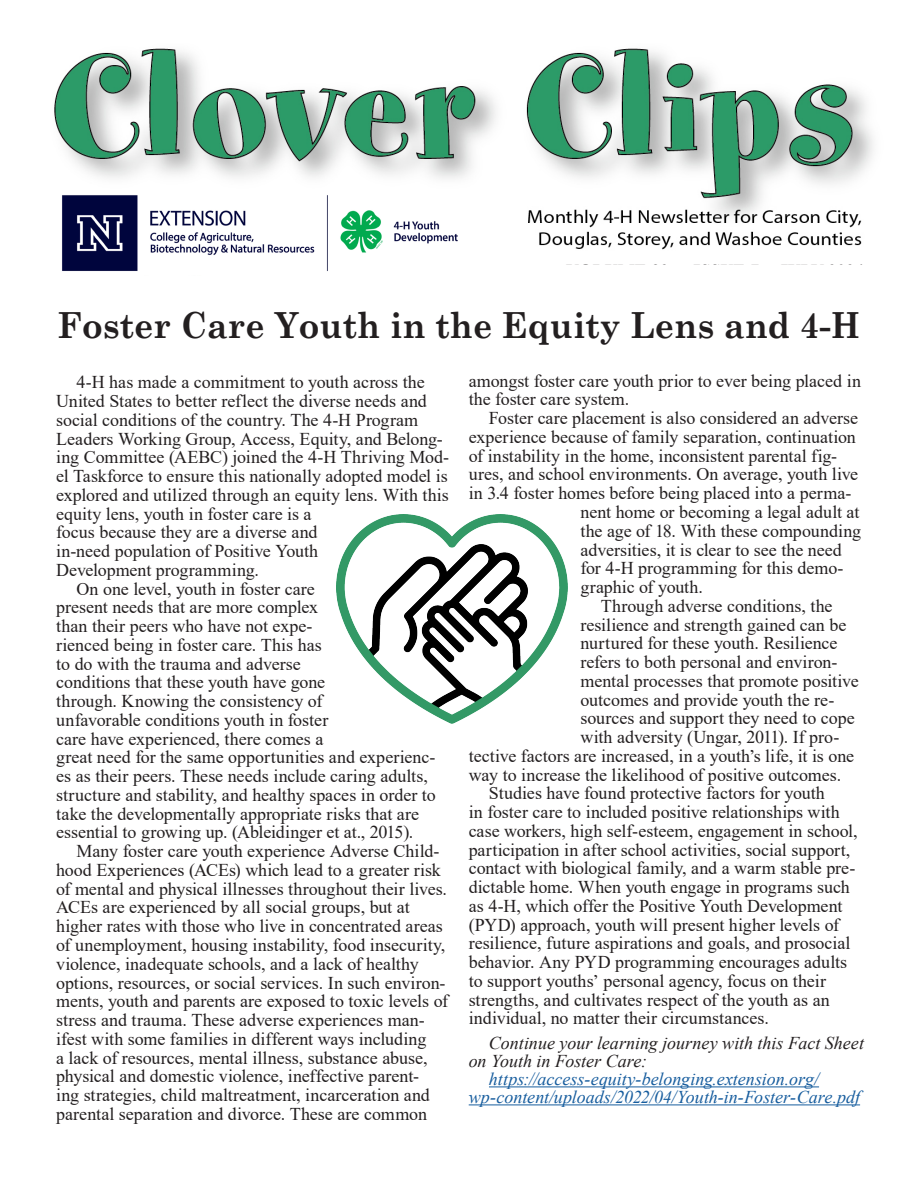
<style>
.page{position:relative;width:918px;height:1188px;background:#fff}
.page>*{position:absolute;margin:0;border:0;box-sizing:border-box;transform-origin:0 0}
.t1{font:700 36px "Century Schoolbook";color:#231f20;scale:.94 1}
.t2{font:18px/18.8px "Times New Roman";color:#231f20}
.t3{font:italic 18px/18px "Times New Roman";color:#175d9e}
.t4{font:italic 18px/18px "Times New Roman";color:#231f20}
</style>
<div class="page">
<img style="left:54px;top:48px;width:819px;height:202px">
<img style="left:56px;top:191px;width:407px;height:80px">
<hr style="left:489px;top:1086px;width:330px;height:1px;background:#175d9e">
<hr style="left:469px;top:1104px;width:391px;height:1px;background:#175d9e">
<img style="left:337px;top:515px;width:231px;height:209px">
<p class="t1" style="left:58px;top:297px;width:855px">Foster Care Youth in the Equity Lens and 4-H</p>
<p class="t2" style="left:56px;top:372px;width:394px;text-indent:20px">4-H has made a commitment to youth across the United States to better reflect the diverse needs and social conditions of the country. The 4-H Program Leaders Working Group, Access, Equity, and Belong&shy;ing Committee (AEBC) joined the 4-H Thriving Mod&shy;el Taskforce to ensure this nationally adopted model is explored and utilized through an equity lens. With this equity lens, youth in foster care is a<br>focus because they are a diverse and<br>in-need population of Positive Youth<br>Development programming.</p>
<p class="t2" style="left:56px;top:579px;width:381px;text-indent:20px">On one level, youth in foster care<br>present needs that are more complex<br>than their peers who have not expe-<br>rienced being in foster care. This has<br>to do with the trauma and adverse<br>conditions that these youth have gone<br>through. Knowing the consistency of<br>unfavorable conditions youth in foster<br>care have experienced, there comes a<br>great need for the same opportunities and experienc&shy;es as their peers. These needs include caring adults, structure and stability, and healthy spaces in order to take the developmentally appropriate risks that are essential to growing up. (Ableidinger et at., 2015).</p>
<p class="t2" style="left:56px;top:841px;width:394px;text-indent:20px">Many foster care youth experience Adverse Child&shy;hood Experiences (ACEs) which lead to a greater risk of mental and physical illnesses throughout their lives.<br>ACEs are experienced by all social groups, but at higher rates with those who live in concentrated areas of unemployment, housing instability, food insecurity, violence, inadequate schools, and a lack of healthy options, resources, or social services. In such environ&shy;ments, youth and parents are exposed to toxic levels of stress and trauma. These adverse experiences man&shy;ifest with some families in different ways including<br>a lack of resources, mental illness, substance abuse, physical and domestic violence, ineffective parent-<br>ing strategies, child maltreatment, incarceration and parental separation and divorce. These are common</p>
<p class="t2" style="left:469px;top:371px;width:394px">amongst foster care youth prior to ever being placed in the foster care system.</p>
<p class="t2" style="left:489px;top:408px;width:371px">Foster care placement is also considered an adverse</p>
<p class="t2" style="left:469px;top:427px;width:389px">experience because of family separation, continuation</p>
<p class="t2" style="left:469px;top:446px;width:370px">of instability in the home, inconsistent parental fig-</p>
<p class="t2" style="left:469px;top:465px;width:391px">ures, and school environments. On average, youth live</p>
<p class="t2" style="left:469px;top:483px;width:384px">in 3.4 foster homes before being placed into a perma-</p>
<p class="t2" style="left:581px;top:502px;width:280px">nent home or becoming a legal adult at</p>
<p class="t2" style="left:581px;top:521px;width:282px">the age of 18. With these compounding</p>
<p class="t2" style="left:581px;top:540px;width:263px">adversities, it is clear to see the need</p>
<p class="t2" style="left:581px;top:558px;width:265px">for 4-H programming for this demo-</p>
<p class="t2" style="left:581px;top:577px;width:124px">graphic of youth.</p>
<p class="t2" style="left:601px;top:596px;width:233px">Through adverse conditions, the</p>
<p class="t2" style="left:581px;top:615px;width:267px">resilience and strength gained can be</p>
<p class="t2" style="left:581px;top:633px;width:259px">nurtured for these youth. Resilience</p>
<p class="t2" style="left:581px;top:652px;width:259px">refers to both personal and environ-</p>
<p class="t2" style="left:581px;top:671px;width:280px">mental processes that promote positive</p>
<p class="t2" style="left:581px;top:690px;width:255px">outcomes and provide youth the re-</p>
<p class="t2" style="left:581px;top:708px;width:276px">sources and support they need to cope</p>
<p class="t2" style="left:581px;top:727px;width:260px">with adversity (Ungar, 2011). If pro-</p>
<p class="t2" style="left:469px;top:746px;width:387px">tective factors are increased, in a youth’s life, it is one</p>
<p class="t2" style="left:469px;top:765px;width:374px">way to increase the likelihood of positive outcomes.</p>
<p class="t2" style="left:469px;top:783px;width:390px;text-indent:20px">Studies have found protective factors for youth<br>in foster care to included positive relationships with case workers, high self-esteem, engagement in school, participation in after school activities, social support, contact with biological family, and a warm stable pre&shy;dictable home. When youth engage in programs such as 4-H, which offer the Positive Youth Development (PYD) approach, youth will present higher levels of resilience, future aspirations and goals, and prosocial behavior. Any PYD programming encourages adults to support youths’ personal agency, focus on their strengths, and cultivates respect of the youth as an individual, no matter their circumstances.</p>
<p class="t4" style="left:469px;top:1034px;width:397px;text-indent:20px">Continue your learning journey with this Fact Sheet on Youth in Foster Care:</p>
<p class="t3" style="left:469px;top:1070px;width:393px;text-indent:20px">https://access-equity-belonging.extension.org/ wp-content/uploads/2022/04/Youth-in-Foster-Care.pdf</p>
</div>
